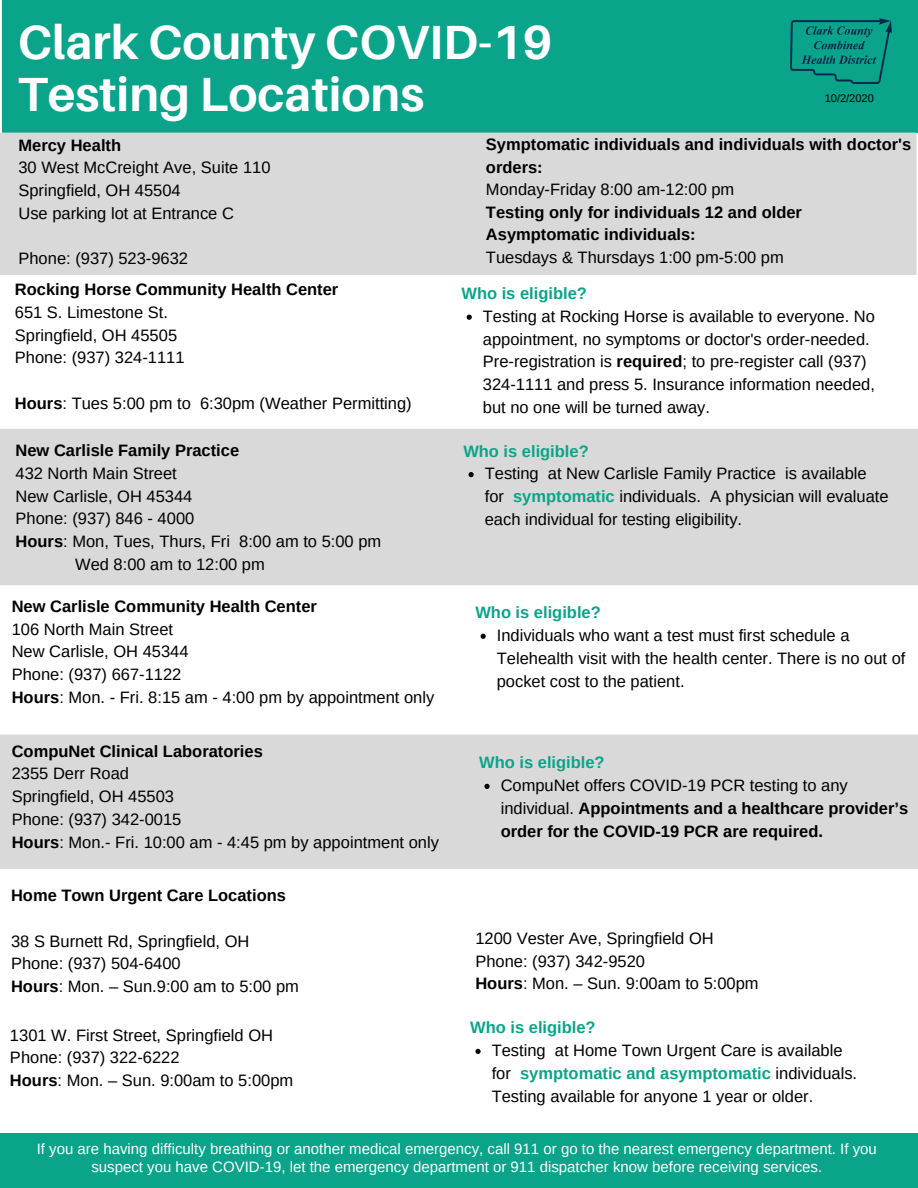
<style>
.page{position:relative;width:918px;height:1188px;background:#fff}
.page>*{position:absolute;margin:0;border:0;box-sizing:border-box;transform-origin:0 0}
.t1{font:700 48px/51.8px "Aileron";color:#fff}
.t2{font:16.5px/22.8px "Arimo";color:#000}
.t3{font:700 16.5px/22.5px "Arimo";color:#000}
.t4{font:700 16.5px "Arimo";color:#09a489}
.t5{font:15px/18px "Arimo";color:#fff;text-align:center}
.t6{font:11.1px "Arimo";color:#000}
.s1{font-weight:700}
.s2{font-weight:700;color:#09a489}
.s3{font-weight:400}
</style>
<div class="page">
<div style="left:3px;top:0;width:915px;height:133px;background:#09a489"></div>
<img style="left:791px;top:18px;width:101px;height:66px">
<div style="left:0;top:1134px;width:918px;height:54px;background:#09a489"></div>
<div style="left:0;top:133px;width:917px;height:142px;background:#d9d9d9"></div>
<div style="left:0;top:429px;width:918px;height:156px;background:#d9d9d9"></div>
<div style="left:0;top:735px;width:918px;height:134px;background:#d9d9d9"></div>
<svg style="left:467px;top:315px;width:5px;height:5px"></svg>
<svg style="left:469px;top:472px;width:5px;height:5px"></svg>
<svg style="left:475px;top:1049px;width:6px;height:5px"></svg>
<svg style="left:481px;top:634px;width:5px;height:5px"></svg>
<svg style="left:484px;top:784px;width:6px;height:5px"></svg>
<h1 class="t1" style="left:18px;top:16px;width:536px">Clark County COVID-19<br>Testing Locations</h1>
<p class="t6" style="left:825px;top:92px;width:51px">10/2/2020</p>
<p class="t3" style="left:18px;top:134px;width:104px">Mercy Health</p>
<p class="t2" style="left:18px;top:156px;width:254px">30 West McCreight Ave, Suite 110<br>Springfield, OH 45504<br>Use parking lot at Entrance C</p>
<p class="t2" style="left:18px;top:247px;width:171px">Phone: (937) 523-9632</p>
<p class="t3" style="left:15px;top:278px;width:325px">Rocking Horse Community Health Center</p>
<p class="t2" style="left:15px;top:301px;width:171px">651 S. Limestone St.<br>Springfield, OH 45505<br>Phone: (937) 324-1111</p>
<p class="t2" style="left:15px;top:392px;width:398px"><span class="s1">Hours</span>: Tues 5:00 pm to 6:30pm (Weather Permitting)</p>
<p class="t3" style="left:16px;top:439px;width:225px">New Carlisle Family Practice</p>
<p class="t2" style="left:16px;top:462px;width:163px">432 North Main Street</p>
<p class="t2" style="left:16px;top:485px;width:178px">New Carlisle, OH 45344</p>
<p class="t2" style="left:16px;top:507px;width:180px">Phone: (937) 846 - 4000</p>
<p class="t2" style="left:16px;top:530px;width:367px"><span class="s1">Hours</span>: Mon, Tues, Thurs, Fri 8:00 am to 5:00 pm</p>
<p class="t2" style="left:75px;top:553px;width:191px">Wed 8:00 am to 12:00 pm</p>
<p class="t3" style="left:486px;top:134px;width:427px">Symptomatic individuals and individuals with doctor's orders:</p>
<p class="t2" style="left:486px;top:178px;width:250px">Monday-Friday 8:00 am-12:00 pm</p>
<p class="t3" style="left:486px;top:201px;width:318px">Testing only for individuals 12 and older<br>Asymptomatic individuals:</p>
<p class="t2" style="left:486px;top:246px;width:299px">Tuesdays &amp; Thursdays 1:00 pm-5:00 pm</p>
<p class="t4" style="left:461px;top:284px;width:127px">Who is eligible?</p>
<p class="t2" style="left:483px;top:305px;width:394px">Testing at Rocking Horse is available to everyone. No appointment, no symptoms or doctor's order-needed.<br>Pre-registration is <span class="s1">required</span>; to pre-register call (937)<br>324-1111 and press 5. Insurance information needed, but no one will be turned away.</p>
<p class="t4" style="left:463px;top:442px;width:127px">Who is eligible?</p>
<p class="t2" style="left:485px;top:462px;width:405px">Testing at New Carlisle Family Practice is available for <span class="s2">symptomatic</span> individuals. A physician will evaluate each individual for testing eligibility.</p>
<p class="t3" style="left:12px;top:595px;width:307px">New Carlisle Community Health Center</p>
<p class="t2" style="left:12px;top:617px;width:424px">106 North Main Street<br>New Carlisle, OH 45344<br>Phone: (937) 667-1122<br><span class="s1">Hours</span>: Mon. - Fri. 8:15 am - 4:00 pm by appointment only</p>
<p class="t2" style="left:497px;top:624px;width:410px">Individuals who want a test must first schedule a<br>Telehealth visit with the health center. There is no out of pocket cost to the patient.</p>
<p class="t4" style="left:475px;top:603px;width:127px">Who is eligible?</p>
<p class="t3" style="left:12px;top:740px;width:253px">CompuNet Clinical Laboratories</p>
<p class="t2" style="left:12px;top:762px;width:429px">2355 Derr Road<br>Springfield, OH 45503<br>Phone: (937) 342-0015<br><span class="s1">Hours</span>: Mon.- Fri. 10:00 am - 4:45 pm by appointment only</p>
<p class="t3" style="left:501px;top:774px;width:409px"><span class="s3">CompuNet offers COVID-19 PCR testing to any individual.</span> Appointments and a healthcare provider’s order for the COVID-19 PCR are required.</p>
<p class="t4" style="left:479px;top:753px;width:127px">Who is eligible?</p>
<p class="t3" style="left:11px;top:884px;width:276px">Home Town Urgent Care Locations</p>
<p class="t2" style="left:11px;top:930px;width:289px">38 S Burnett Rd, Springfield, OH<br>Phone: (937) 504-6400<br><span class="s1">Hours</span>: Mon. – Sun.9:00 am to 5:00 pm</p>
<p class="t2" style="left:10px;top:1024px;width:285px">1301 W. First Street, Springfield OH<br>Phone: (937) 322-6222<br><span class="s1">Hours</span>: Mon. – Sun. 9:00am to 5:00pm</p>
<p class="t2" style="left:475px;top:927px;width:285px">1200 Vester Ave, Springfield OH<br>Phone: (937) 342-9520<br><span class="s1">Hours</span>: Mon. – Sun. 9:00am to 5:00pm</p>
<p class="t4" style="left:470px;top:1018px;width:127px">Who is eligible?</p>
<p class="t2" style="left:492px;top:1039px;width:367px">Testing at Home Town Urgent Care is available for <span class="s2">symptomatic and asymptomatic</span> individuals.<br>Testing available for anyone 1 year or older.</p>
<p class="t5" style="left:37px;top:1140px;width:842px">If you are having difficulty breathing or another medical emergency, call 911 or go to the nearest emergency department. If you suspect you have COVID-19, let the emergency department or 911 dispatcher know before receiving services.</p>
</div>
